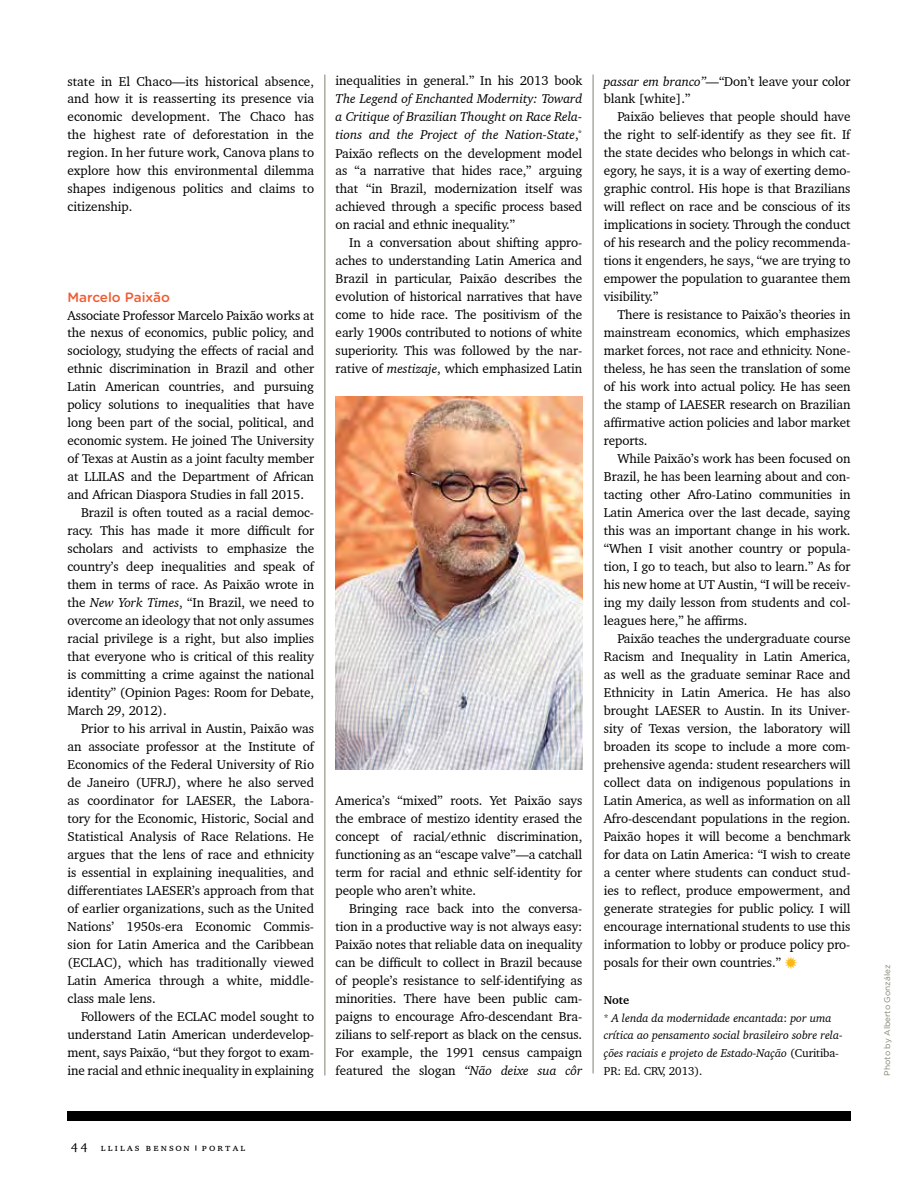
<style>
.page{position:relative;width:918px;height:1188px;background:#fff}
.page>*{position:absolute;margin:0;border:0;box-sizing:border-box;transform-origin:0 0}
.t1{font:500 13.5px "Gotham Rounded";color:#f15a31}
.t2{font:13.2px/18px "Charter BT Pro";letter-spacing:-.005em;color:#000;text-align:justify}
.t3{font:italic 11.7px/18px "Charter BT Pro";letter-spacing:-.005em;color:#000}
.t4{font:10.5px "Charter BT Pro";letter-spacing:.225em;color:#000}
.t5{font:8.25px "Gotham Rounded";color:#82816f}
.s1{font-style:italic}
.s2{color:#fdb913}
.s3{font-weight:700;font-style:normal}
.s4{font-style:normal;font-size:9.6px}
.s5{font-style:normal}
.s6{font-size:13.5px}
</style>
<div class="page">
<div style="left:67px;top:1112px;width:784px;height:9px;background:#000"></div>
<hr style="left:325px;top:75px;width:1px;height:1001px;background:#82816f">
<hr style="left:593px;top:75px;width:1px;height:998px;background:#82816f">
<img style="left:336px;top:397px;width:246px;height:373px">
<p class="t2" style="left:68px;top:72px;width:248px">state in El Chaco—its historical absence, and how it is reasserting its presence via economic development. The Chaco has the highest rate of deforestation in the region. In her future work, Canova plans to explore how this environmental dilemma shapes indigenous politics and claims to citizenship.</p>
<p class="t1" style="left:68px;top:289px;width:104px">Marcelo Paixão</p>
<p class="t2" style="left:68px;top:306px;width:248px">Associate Professor Marcelo Paixão works at</p>
<p class="t2" style="left:68px;top:324px;width:248px">the nexus of economics, public policy, and</p>
<p class="t2" style="left:68px;top:342px;width:248px">sociology, studying the effects of racial and</p>
<p class="t2" style="left:68px;top:360px;width:248px">ethnic discrimination in Brazil and other</p>
<p class="t2" style="left:68px;top:378px;width:248px">Latin American countries, and pursuing</p>
<p class="t2" style="left:68px;top:396px;width:248px">policy solutions to inequalities that have</p>
<p class="t2" style="left:68px;top:414px;width:248px">long been part of the social, political, and</p>
<p class="t2" style="left:68px;top:432px;width:248px">economic system. He joined The University</p>
<p class="t2" style="left:68px;top:450px;width:248px">of Texas at Austin as a joint faculty member</p>
<p class="t2" style="left:68px;top:468px;width:248px">at LLILAS and the Department of African</p>
<p class="t2" style="left:68px;top:486px;width:238px">and African Diaspora Studies in fall 2015.</p>
<p class="t2" style="left:81px;top:504px;width:235px">Brazil is often touted as a racial democ-</p>
<p class="t2" style="left:68px;top:522px;width:248px">racy. This has made it more difficult for</p>
<p class="t2" style="left:68px;top:540px;width:248px">scholars and activists to emphasize the</p>
<p class="t2" style="left:68px;top:558px;width:248px">country’s deep inequalities and speak of</p>
<p class="t2" style="left:68px;top:576px;width:248px">them in terms of race. As Paixão wrote in</p>
<p class="t2" style="left:68px;top:594px;width:248px">the <span class="s1">New York Times</span>, “In Brazil, we need to</p>
<p class="t2" style="left:68px;top:612px;width:248px">overcome an ideology that not only assumes</p>
<p class="t2" style="left:68px;top:630px;width:248px">racial privilege is a right, but also implies</p>
<p class="t2" style="left:68px;top:648px;width:248px">that everyone who is critical of this reality</p>
<p class="t2" style="left:68px;top:666px;width:248px">is committing a crime against the national</p>
<p class="t2" style="left:68px;top:684px;width:248px">identity” (Opinion Pages: Room for Debate,</p>
<p class="t2" style="left:68px;top:702px;width:101px">March 29, 2012).</p>
<p class="t2" style="left:81px;top:720px;width:235px">Prior to his arrival in Austin, Paixão was</p>
<p class="t2" style="left:68px;top:738px;width:248px">an associate professor at the Institute of</p>
<p class="t2" style="left:68px;top:756px;width:248px">Economics of the Federal University of Rio</p>
<p class="t2" style="left:68px;top:774px;width:248px">de Janeiro (UFRJ), where he also served</p>
<p class="t2" style="left:68px;top:792px;width:248px">as coordinator for LAESER, the Labora-</p>
<p class="t2" style="left:68px;top:810px;width:248px">tory for the Economic, Historic, Social and</p>
<p class="t2" style="left:68px;top:828px;width:248px">Statistical Analysis of Race Relations. He</p>
<p class="t2" style="left:68px;top:846px;width:248px">argues that the lens of race and ethnicity</p>
<p class="t2" style="left:68px;top:864px;width:248px">is essential in explaining inequalities, and</p>
<p class="t2" style="left:68px;top:882px;width:248px">differentiates LAESER’s approach from that</p>
<p class="t2" style="left:68px;top:900px;width:248px">of earlier organizations, such as the United</p>
<p class="t2" style="left:68px;top:918px;width:248px">Nations’ 1950s-era Economic Commis-</p>
<p class="t2" style="left:68px;top:936px;width:248px">sion for Latin America and the Caribbean</p>
<p class="t2" style="left:68px;top:954px;width:248px">(ECLAC), which has traditionally viewed</p>
<p class="t2" style="left:68px;top:972px;width:248px">Latin America through a white, middle-</p>
<p class="t2" style="left:68px;top:990px;width:90px">class male lens.</p>
<p class="t2" style="left:81px;top:1008px;width:235px">Followers of the ECLAC model sought to</p>
<p class="t2" style="left:68px;top:1026px;width:248px">understand Latin American underdevelop-</p>
<p class="t2" style="left:68px;top:1044px;width:248px">ment, says Paixão, “but they forgot to exam-</p>
<p class="t2" style="left:68px;top:1062px;width:248px">ine racial and ethnic inequality in explaining</p>
<p class="t2" style="left:336px;top:72px;width:248px">inequalities in general.” In his 2013 book</p>
<p class="t2" style="left:336px;top:90px;width:248px"><span class="s1">The Legend of Enchanted Modernity: Toward a Critique of Brazilian Thought on Race Rela&shy;tions and the Project of the Nation-State</span>,<sup>* </sup>Paixão reflects on the development model as “a narrative that hides race,” arguing that “in Brazil, modernization itself was achieved through a specific process based on racial and ethnic inequality.”</p>
<p class="t2" style="left:336px;top:234px;width:248px;text-indent:14px">In a conversation about shifting appro&shy;aches to understanding Latin America and Brazil in particular, Paixão describes the evolution of historical narratives that have come to hide race. The positivism of the early 1900s contributed to notions of white superiority. This was followed by the nar&shy;rative of <span class="s1">mestizaje</span>, which emphasized Latin</p>
<p class="t2" style="left:336px;top:792px;width:248px">America’s “mixed” roots. Yet Paixão says the embrace of mestizo identity erased the concept of racial/ethnic discrimination, functioning as an “escape valve”—a catchall term for racial and ethnic self-identity for people who aren’t white.</p>
<p class="t2" style="left:336px;top:900px;width:248px;text-indent:14px">Bringing race back into the conversa&shy;tion in a productive way is not always easy:<br>Paixão notes that reliable data on inequality can be difficult to collect in Brazil because of people’s resistance to self-identifying as minorities. There have been public cam&shy;paigns to encourage Afro-descendant Bra&shy;zilians to self-report as black on the census.<br>For example, the 1991 census campaign featured the slogan <span class="s1">“Não deixe sua côr</span></p>
<p class="t2" style="left:604px;top:72px;width:248px"><span class="s1">passar em branco”</span>—“Don’t leave your color blank [white].”</p>
<p class="t2" style="left:604px;top:108px;width:248px;text-indent:14px">Paixão believes that people should have the right to self-identify as they see fit. If the state decides who belongs in which cat&shy;egory, he says, it is a way of exerting demo&shy;graphic control. His hope is that Brazilians will reflect on race and be conscious of its implications in society. Through the conduct of his research and the policy recommenda&shy;tions it engenders, he says, “we are trying to empower the population to guarantee them visibility.”</p>
<p class="t2" style="left:604px;top:306px;width:248px;text-indent:14px">There is resistance to Paixão’s theories in mainstream economics, which emphasizes market forces, not race and ethnicity. None&shy;theless, he has seen the translation of some of his work into actual policy. He has seen the stamp of LAESER research on Brazilian affirmative action policies and labor market reports.</p>
<p class="t2" style="left:604px;top:450px;width:248px;text-indent:14px">While Paixão’s work has been focused on Brazil, he has been learning about and con&shy;tacting other Afro-Latino communities in Latin America over the last decade, saying this was an important change in his work. “When I visit another country or popula&shy;tion, I go to teach, but also to learn.” As for his new home at UT Austin, “I will be receiv&shy;ing my daily lesson from students and col&shy;leagues here,” he affirms.</p>
<p class="t2" style="left:604px;top:630px;width:248px;text-indent:14px">Paixão teaches the undergraduate course Racism and Inequality in Latin America, as well as the graduate seminar Race and Ethnicity in Latin America. He has also brought LAESER to Austin. In its Univer&shy;sity of Texas version, the laboratory will broaden its scope to include a more com&shy;prehensive agenda: student researchers will collect data on indigenous populations in Latin America, as well as information on all Afro-descendant populations in the region.<br>Paixão hopes it will become a benchmark for data on Latin America: “I wish to create a center where students can conduct stud&shy;ies to reflect, produce empowerment, and generate strategies for public policy. I will encourage international students to use this information to lobby or produce policy pro&shy;posals for their own countries.” <span class="s2">✹</span></p>
<p class="t3" style="left:604px;top:990px;width:240px"><span class="s3">Note<br></span><span class="s4">*</span> A lenda da modernidade encantada<span class="s5">:</span> por uma crítica ao pensamento social brasileiro sobre rela&shy;ções raciais e projeto de Estado-Nação <span class="s5">(Curitiba-PR: Ed. CRV, 2013).</span></p>
<p class="t4" style="left:71px;top:1140px;width:176px"><span class="s6">44</span> llilas benson portal</p>
<p class="t5" style="left:882px;top:1076px;width:112px;rotate:-90deg">Photo by Alberto González</p>
</div>
